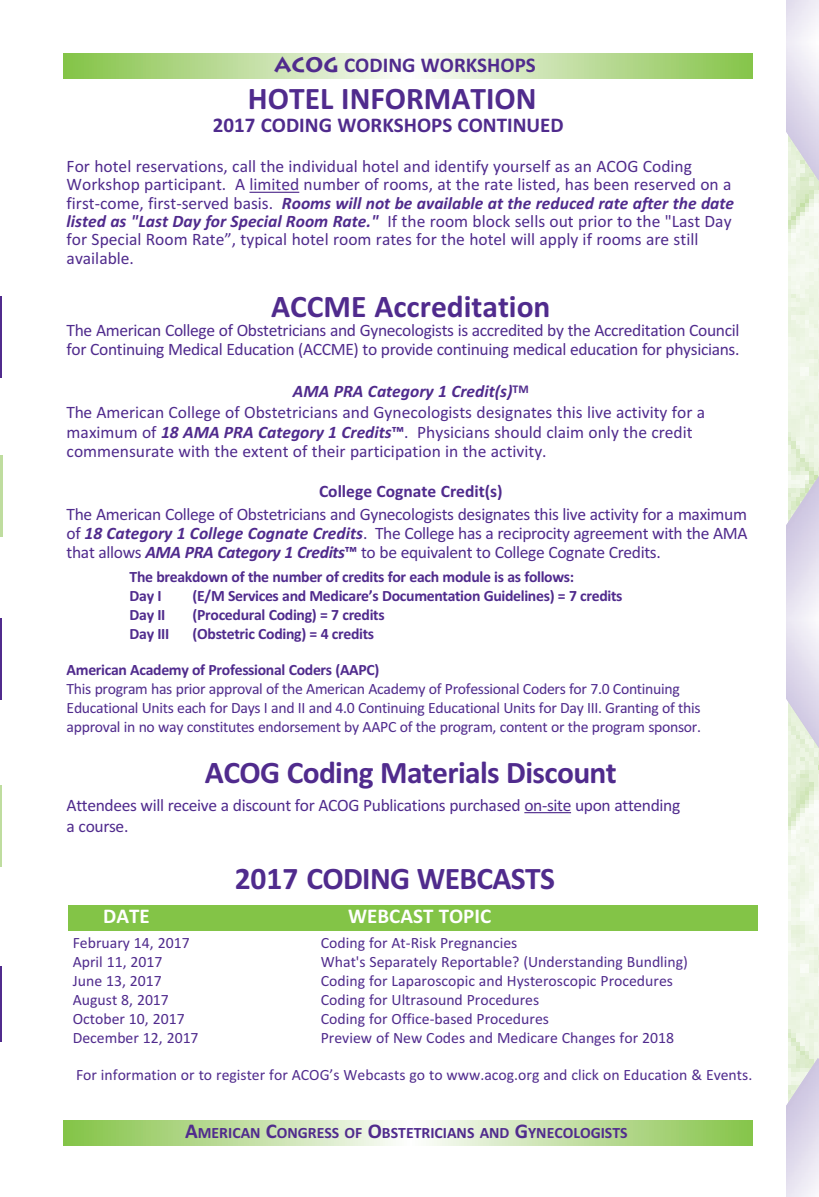
<style>
.page{position:relative;width:819px;height:1197px;background:#fff}
.page>*{position:absolute;margin:0;border:0;box-sizing:border-box;transform-origin:0 0}
.t1{font:700 31.5px "Calibri";letter-spacing:-.02em;color:#502b8d}
.t2{font:700 31.5px "Calibri";color:#502b8d}
.t3{font:700 21px "Calibri";color:#502b8d}
.t4{font:700 21px "Calibri";color:#fff}
.t5{font:17.5px/18.4px "Calibri";color:#502b8d}
.t6{font:17.5px/19.2px "Calibri";letter-spacing:-.02em;color:#502b8d}
.t7{font:700 17.5px "Calibri";color:#502b8d}
.t8{font:15.75px "Calibri";color:#502b8d}
.t9{font:15.75px/18.9px "Calibri";letter-spacing:-.02em;color:#502b8d}
.t10{font:700 15.75px/18.9px "Calibri";letter-spacing:-.02em;color:#502b8d}
.t11{font:700 15.75px "Calibri";color:#502b8d}
.s1{font-family:"Lithos"}
.s2{font-weight:700;font-style:italic}
.s3{font-weight:700}
.s4{font-size:21px}
</style>
<div class="page">
<hr style="left:0;top:785px;width:2px;height:81px;background:#bfdd9f">
<hr style="left:0;top:619px;width:2px;height:81px;background:#502b8d">
<hr style="left:0;top:455px;width:3px;height:81px;background:#bfdd9f">
<hr style="left:0;top:296px;width:2px;height:81px;background:#502b8d">
<hr style="left:0;top:966px;width:2px;height:76px;background:#502b8d">
<img style="left:789px;top:187px;width:30px;height:871px">
<img style="left:786px;top:471px;width:33px;height:293px">
<img style="left:786px;top:1058px;width:33px;height:139px">
<img style="left:786px;top:0;width:33px;height:187px">
<hr style="left:250px;top:192px;width:49px;height:1px;background:#502b8d">
<hr style="left:524px;top:812px;width:47px;height:1px;background:#502b8d">
<div style="left:68px;top:905px;width:690px;height:25px;background:#83c447"></div>
<svg style="left:63px;top:1120px;width:690px;height:25px"></svg>
<svg style="left:63px;top:53px;width:690px;height:25px"></svg>
<p class="t3" style="left:274px;top:52px;width:263px"><span class="s1">ACOG</span> CODING WORKSHOPS</p>
<h1 class="t2" style="left:248px;top:79px;width:290px">HOTEL INFORMATION</h1>
<p class="t3" style="left:213px;top:112px;width:352px">2017 CODING WORKSHOPS CONTINUED</p>
<p class="t5" style="left:67px;top:157px;width:669px">For hotel reservations, call the individual hotel and identify yourself as an ACOG Coding Workshop participant. A limited number of rooms, at the rate listed, has been reserved on a first-come, first-served basis. <span class="s2">Rooms will not be available at the reduced rate after the date listed as "Last Day for Special Room Rate."</span> If the room block sells out prior to the "Last Day for Special Room Rate”, typical hotel room rates for the hotel will apply if rooms are still available.</p>
<h1 class="t2" style="left:271px;top:287px;width:281px">ACCME Accreditation</h1>
<p class="t6" style="left:67px;top:321px;width:674px">The American College of Obstetricians and Gynecologists is accredited by the Accreditation Council for Continuing Medical Education (ACCME) to provide continuing medical education for physicians.</p>
<p class="t5" style="left:67px;top:381px;width:640px;line-height:21px;text-indent:226px"><span class="s2">AMA PRA Category 1 Credit(s)</span><sup>TM<br></sup>The American College of Obstetricians and Gynecologists designates this live activity for a</p>
<p class="t5" style="left:67px;top:422px;width:628px;line-height:19.2px">maximum of <span class="s2">18 AMA PRA Category 1 Credits</span><span class="s3">™</span>. Physicians should claim only the credit commensurate with the extent of their participation in the activity.</p>
<p class="t7" style="left:319px;top:480px;width:185px">College Cognate Credit(s)</p>
<p class="t5" style="left:67px;top:504px;width:683px;line-height:19.2px;text-align:justify">The American College of Obstetricians and Gynecologists designates this live activity for a maximum of <span class="s2">18 Category 1 College Cognate Credits</span>. The College has a reciprocity agreement with the AMA that allows <span class="s2">AMA PRA Category 1 Credits</span><span class="s3">™</span> to be equivalent to College Cognate Credits.</p>
<p class="t10" style="left:130px;top:566px;width:446px">The breakdown of the number of credits for each module is as follows:<br>Day I</p>
<p class="t10" style="left:193px;top:585px;width:431px">(E/M Services and Medicare’s Documentation Guidelines) = 7 credits</p>
<p class="t10" style="left:130px;top:604px;width:37px">Day II</p>
<p class="t10" style="left:193px;top:604px;width:194px">(Procedural Coding) = 7 credits</p>
<p class="t10" style="left:130px;top:623px;width:41px">Day III</p>
<p class="t10" style="left:193px;top:623px;width:183px">(Obstetric Coding) = 4 credits</p>
<p class="t10" style="left:67px;top:659px;width:314px">American Academy of Professional Coders (AAPC)</p>
<p class="t9" style="left:67px;top:679px;width:636px">This program has prior approval of the American Academy of Professional Coders for 7.0 Continuing<br>Educational Units each for Days I and II and 4.0 Continuing Educational Units for Day III. Granting of this approval in no way constitutes endorsement by AAPC of the program, content or the program sponsor.</p>
<h1 class="t1" style="left:205px;top:753px;width:413px">ACOG Coding Materials Discount</h1>
<p class="t6" style="left:67px;top:794px;width:615px;line-height:21px">Attendees will receive a discount for ACOG Publications purchased on-site upon attending a course.</p>
<h1 class="t1" style="left:235px;top:859px;width:322px">2017 CODING WEBCASTS</h1>
<p class="t4" style="left:103px;top:903px;width:48px">DATE</p>
<p class="t4" style="left:348px;top:903px;width:144px">WEBCAST TOPIC</p>
<p class="t8" style="left:73px;top:933px;width:118px">February 14, 2017</p>
<p class="t8" style="left:321px;top:933px;width:198px">Coding for At-Risk Pregnancies</p>
<p class="t8" style="left:73px;top:952px;width:91px">April 11, 2017</p>
<p class="t8" style="left:321px;top:952px;width:369px">What's Separately Reportable? (Understanding Bundling)</p>
<p class="t8" style="left:73px;top:971px;width:91px">June 13, 2017</p>
<p class="t8" style="left:321px;top:971px;width:354px">Coding for Laparoscopic and Hysteroscopic Procedures</p>
<p class="t8" style="left:73px;top:990px;width:98px">August 8, 2017</p>
<p class="t8" style="left:321px;top:990px;width:220px">Coding for Ultrasound Procedures</p>
<p class="t8" style="left:73px;top:1008px;width:113px">October 10, 2017</p>
<p class="t8" style="left:321px;top:1008px;width:230px">Coding for Office-based Procedures</p>
<p class="t8" style="left:73px;top:1027px;width:127px">December 12, 2017</p>
<p class="t8" style="left:321px;top:1027px;width:355px">Preview of New Codes and Medicare Changes for 2018</p>
<p class="t8" style="left:76px;top:1065px;width:678px">For information or to register for ACOG’s Webcasts go to www.acog.org and click on Education &amp; Events.</p>
<p class="t11" style="left:185px;top:1123px;width:444px"><span class="s4">A</span>MERICAN <span class="s4">C</span>ONGRESS OF <span class="s4">O</span>BSTETRICIANS AND <span class="s4">G</span>YNECOLOGISTS</p>
</div>
